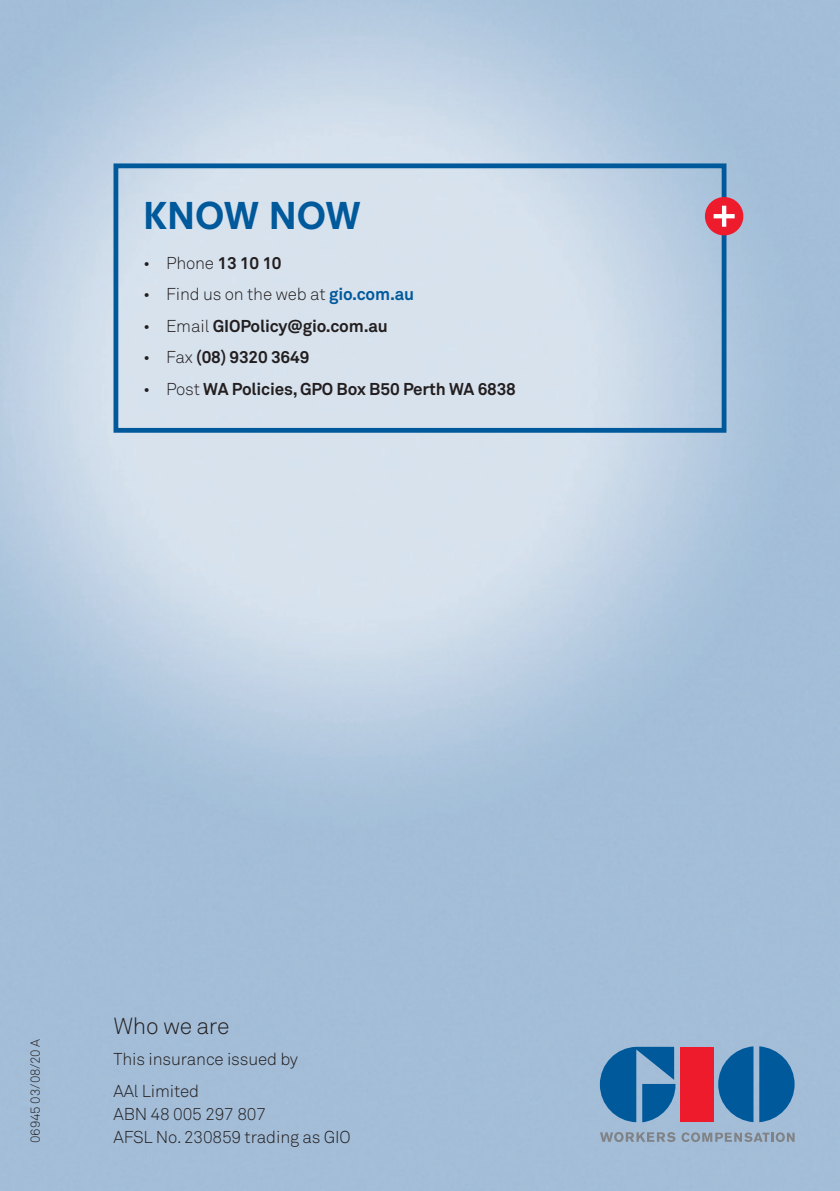
<style>
.page{position:relative;width:840px;height:1191px;background:#fff}
.page>*{position:absolute;margin:0;border:0;box-sizing:border-box;transform-origin:0 0}
.t1{font:800 36px "Neuzeit SLT Std";letter-spacing:-.01em;color:#00599b}
.t2{font:300 23px "Akkurat Std";letter-spacing:-.02em;color:#231f20}
.t3{font:300 17px/31.6px "Akkurat Std";letter-spacing:-.01em;color:#231f20}
.t4{font:700 17px "Akkurat Std";letter-spacing:-.01em;color:#231f20}
.t5{font:300 13px "Akkurat Std";letter-spacing:-.01em;color:#231f20}
.s1{font-weight:700}
.s2{font-weight:700;color:#00599b}
.s3{font-weight:300}
</style>
<div class="page">
<img style="left:0;top:0;width:839px;height:1191px">
<div style="left:113px;top:163px;width:613px;height:270px;border:5px solid #00599b"></div>
<div style="left:704px;top:197px;width:39px;height:38px;background:#ee1b2c;border-radius:50%"></div>
<svg style="left:713px;top:206px;width:21px;height:21px"></svg>
<div style="left:680px;top:1046px;width:33px;height:75px;background:#ee1b2c"></div>
<svg style="left:717px;top:1046px;width:77px;height:76px"></svg>
<svg style="left:599px;top:1046px;width:76px;height:76px"></svg>
<svg style="left:599px;top:1132px;width:76px;height:10px"></svg>
<svg style="left:681px;top:1132px;width:113px;height:10px"></svg>
<h1 class="t1" style="left:143px;top:193px;width:219px">KNOW NOW</h1>
<p class="t3" style="left:143px;top:247px;width:140px">• Phone <span class="s1">13 10 10</span></p>
<p class="t3" style="left:143px;top:278px;width:272px">• Find us on the web at <span class="s2">gio.com.au</span></p>
<p class="t4" style="left:143px;top:315px;width:246px"><span class="s3">• Email</span> GIOPolicy@gio.com.au</p>
<p class="t4" style="left:143px;top:347px;width:167px"><span class="s3">• Fax</span> (08) 9320 3649</p>
<p class="t4" style="left:143px;top:378px;width:374px"><span class="s3">• Post</span> WA Policies, GPO Box B50 Perth WA 6838</p>
<p class="t5" style="left:27px;top:1142px;width:105px;rotate:-90deg">06945 03/08/20 A</p>
<h2 class="t2" style="left:113px;top:1012px;width:118px">Who we are</h2>
<p class="t3" style="left:113px;top:1043px;width:186px">This insurance issued by<br>AAl Limited</p>
<p class="t3" style="left:113px;top:1102px;width:239px;line-height:23px">ABN 48 005 297 807<br>AFSL No. 230859 trading as GIO</p>
</div>
